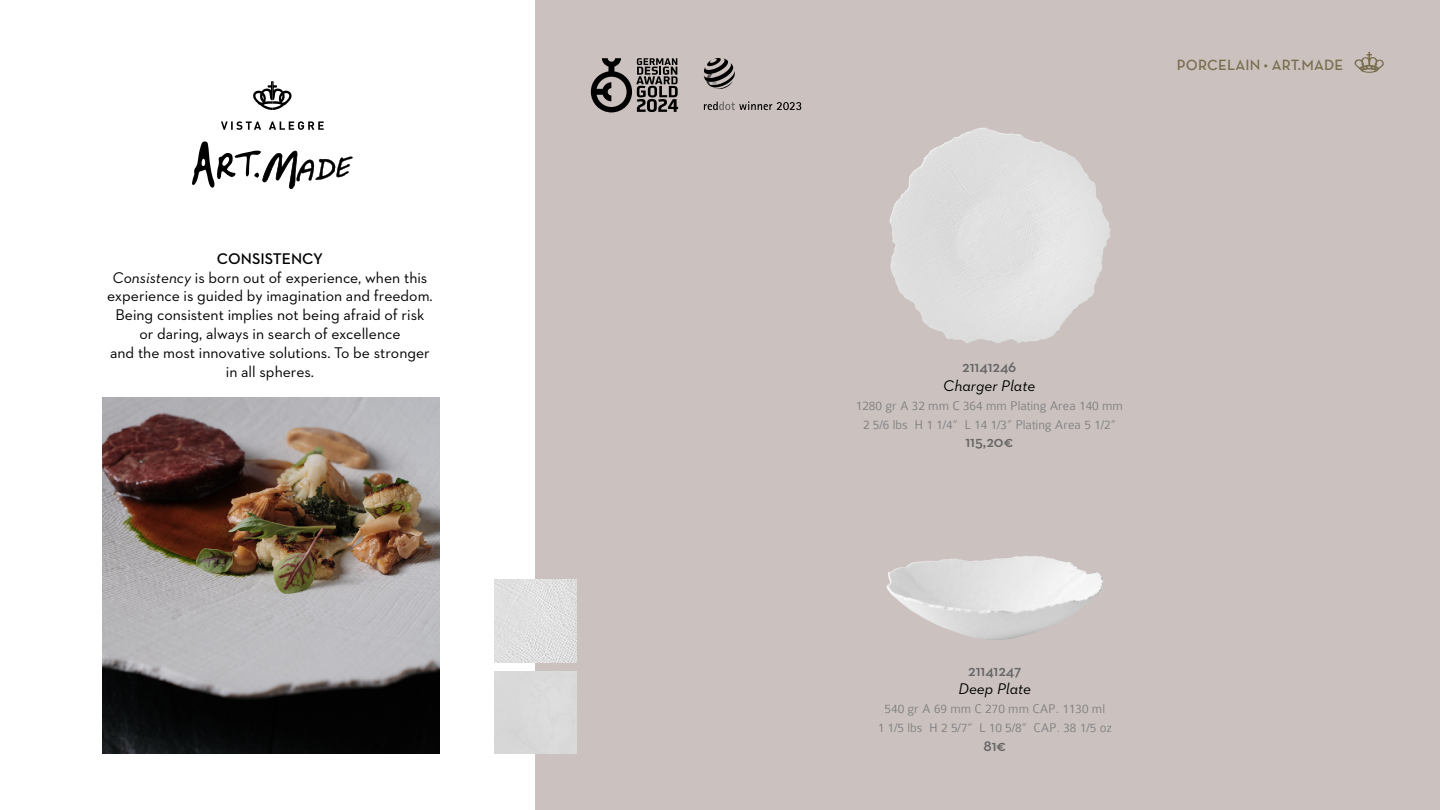
<style>
.page{position:relative;width:1440px;height:810px;background:#fff}
.page>*{position:absolute;margin:0;border:0;box-sizing:border-box;transform-origin:0 0}
.Titulo{font:15.75px/18.9px "Neutraface 2 Text";color:#000;text-align:center}
.Titulo-2{font:600 15.75px "Neutraface 2 Text";color:#666}
.Titulo-3{font:italic 15.75px "Neutraface 2 Text";color:#000}
.Titulo-4{font:600 15.75px "Neutraface 2 Text";color:#000}
.Texto{font:600 15px "Neutra Text";letter-spacing:.01em;color:#7a6e4e}
.Titulo-5{font:300 13.5px "Colaborate";color:#808080}
.s1{font-style:italic}
</style>
<div class="page">
<div style="left:536px;top:0;width:904px;height:810px;background:#cbc2c0"></div>
<svg style="left:1354px;top:52px;width:30px;height:21px"></svg>
<svg style="left:253px;top:81px;width:39px;height:29px"></svg>
<svg style="left:221px;top:121px;width:103px;height:9px"></svg>
<svg style="left:192px;top:141px;width:161px;height:48px"></svg>
<img style="left:889px;top:127px;width:222px;height:216px">
<img style="left:886px;top:555px;width:217px;height:85px">
<img style="left:102px;top:398px;width:338px;height:356px">
<div style="left:494px;top:671px;width:83px;height:83px;background:#d9d9d9"></div>
<img style="left:494px;top:579px;width:83px;height:83px">
<svg style="left:704px;top:102px;width:97px;height:8px"></svg>
<svg style="left:704px;top:58px;width:31px;height:31px"></svg>
<svg style="left:591px;top:58px;width:87px;height:54px"></svg>
<p class="Titulo-4" style="left:217px;top:248px;width:108px">CONSISTENCY</p>
<p class="Titulo" style="left:107px;top:268px;width:327px"><span class="s1">Consistency</span> is born out of experience, when this experience is guided by imagination and freedom.<br>Being consistent implies not being afraid of risk or daring, always in search of excellence<br>and the most innovative solutions. To be stronger in all spheres.</p>
<p class="Texto" style="left:1177px;top:55px;width:168px">PORCELAIN • ART.MADE</p>
<p class="Titulo-2" style="left:962px;top:357px;width:56px">21141246</p>
<p class="Titulo-3" style="left:943px;top:376px;width:94px">Charger Plate</p>
<p class="Titulo-5" style="left:856px;top:398px;width:269px">1280 gr A 32 mm C 364 mm Plating Area 140 mm</p>
<p class="Titulo-5" style="left:863px;top:417px;width:254px">2 5/6 lbs H 1 1/4” L 14 1/3” Plating Area 5 1/2”</p>
<p class="Titulo-2" style="left:965px;top:432px;width:49px">115,20€</p>
<p class="Titulo-2" style="left:968px;top:660px;width:55px">21141247</p>
<p class="Titulo-3" style="left:959px;top:679px;width:74px">Deep Plate</p>
<p class="Titulo-5" style="left:885px;top:702px;width:222px">540 gr A 69 mm C 270 mm CAP. 1130 ml</p>
<p class="Titulo-5" style="left:878px;top:721px;width:236px">1 1/5 lbs H 2 5/7” L 10 5/8” CAP. 38 1/5 oz</p>
<p class="Titulo-2" style="left:983px;top:736px;width:24px">81€</p>
</div>
